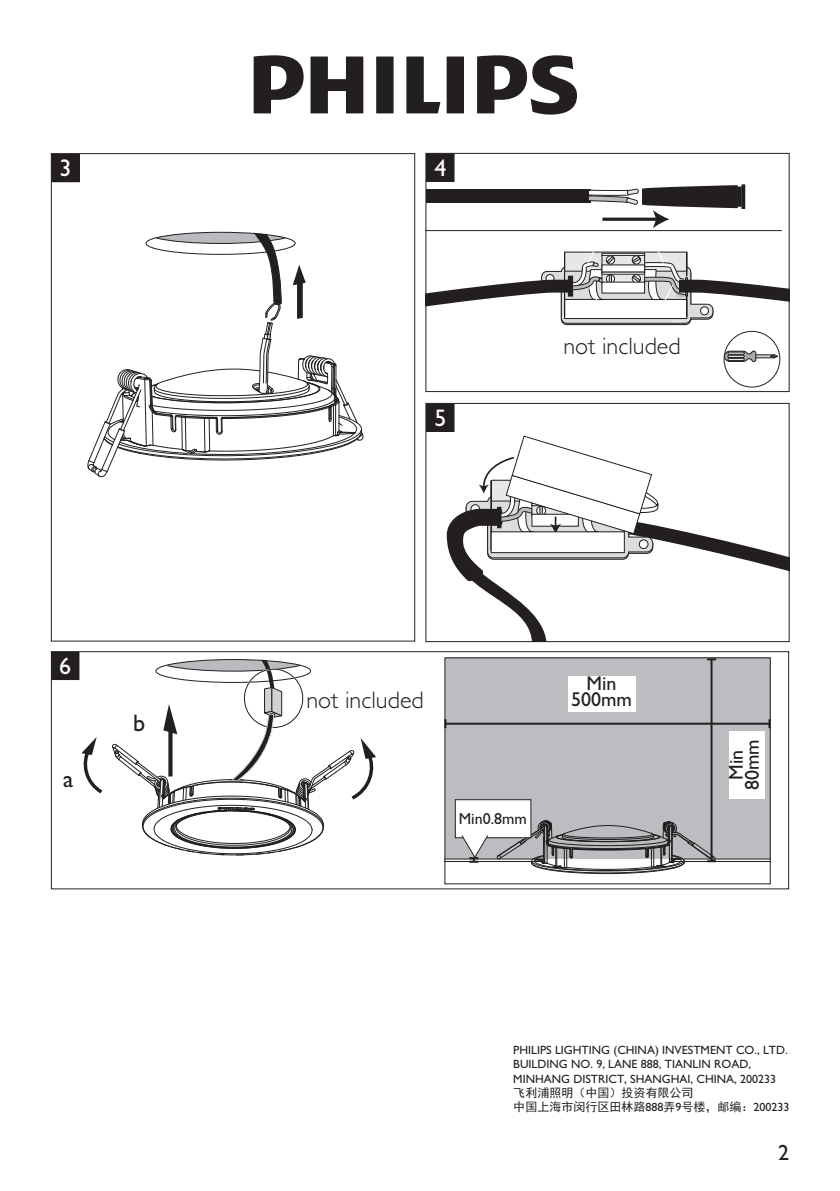
<style>
.page{position:relative;width:840px;height:1191px;background:#fff}
.page>*{position:absolute;margin:0;border:0;box-sizing:border-box;transform-origin:0 0}
.t1{font:300 24px "Gill Sans Std";color:#231f20}
.t2{font:24px "Gill Sans Std";color:#fff}
.t3{font:24px "Gill Sans Std";color:#231f20}
.t4{font:22px "Gill Sans Std";color:#231f20}
.t5{font:20px/16px "Gill Sans Std";color:#231f20;text-align:center}
.t6{font:16px "Gill Sans Std";color:#231f20}
.t7{font:12px/14.4px "Gill Sans Std";color:#231f20}
.t8{font:12px/14.4px "Sim Hei";color:#231f20}
.s1{font-family:"Gill Sans Std"}
</style>
<div class="page">
<svg style="left:81px;top:737px;width:22px;height:57px"></svg>
<svg style="left:112px;top:659px;width:264px;height:196px"></svg>
<div style="left:51px;top:651px;width:737px;height:238px;border:1px solid #231f20"></div>
<svg style="left:87px;top:232px;width:276px;height:245px"></svg>
<svg style="left:253px;top:55px;width:323px;height:60px"></svg>
<div style="left:444px;top:658px;width:325px;height:201px;background:#bcbdc0"></div>
<div style="left:444px;top:657px;width:326px;height:227px;border:1px solid #231f20"></div>
<div style="left:52px;top:652px;width:27px;height:27px;background:#231f20"></div>
<div style="left:51px;top:651px;width:28px;height:29px;border:1px solid #231f20"></div>
<hr style="left:710px;top:659px;width:2px;height:202px;background:#231f20">
<svg style="left:706px;top:658px;width:9px;height:2px"></svg>
<div style="left:729px;top:731px;width:35px;height:67px;background:#fff"></div>
<div style="left:52px;top:154px;width:27px;height:28px;background:#231f20"></div>
<div style="left:51px;top:154px;width:29px;height:28px;border:1px solid #231f20"></div>
<div style="left:455px;top:799px;width:75px;height:38px;background:#fff"></div>
<div style="left:454px;top:799px;width:77px;height:39px;border:1px solid #231f20"></div>
<svg style="left:444px;top:818px;width:325px;height:61px"></svg>
<div style="left:425px;top:189px;width:164px;height:13px;background:#231f20"></div>
<hr style="left:425px;top:230px;width:356px;height:1px;background:#231f20">
<hr style="left:741px;top:184px;width:3px;height:25px;background:#231f20">
<div style="left:736px;top:187px;width:5px;height:20px;background:#231f20"></div>
<svg style="left:586px;top:185px;width:151px;height:43px"></svg>
<div style="left:425px;top:153px;width:364px;height:239px;border:1px solid #231f20"></div>
<svg style="left:446px;top:435px;width:341px;height:205px"></svg>
<div style="left:496px;top:507px;width:5px;height:21px;background:#231f20"></div>
<div style="left:425px;top:403px;width:364px;height:239px;border:1px solid #231f20"></div>
<div style="left:426px;top:154px;width:28px;height:27px;background:#231f20"></div>
<div style="left:426px;top:153px;width:28px;height:29px;border:1px solid #231f20"></div>
<div style="left:426px;top:404px;width:28px;height:27px;background:#231f20"></div>
<div style="left:426px;top:403px;width:28px;height:29px;border:1px solid #231f20"></div>
<svg style="left:723px;top:331px;width:56px;height:56px"></svg>
<svg style="left:425px;top:248px;width:363px;height:134px"></svg>
<div style="left:723px;top:331px;width:56px;height:56px;border:1px solid #231f20;border-radius:50%"></div>
<hr style="left:445px;top:722px;width:324px;height:2px;background:#231f20">
<svg style="left:444px;top:719px;width:2px;height:9px"></svg>
<svg style="left:768px;top:719px;width:2px;height:9px"></svg>
<div style="left:567px;top:676px;width:68px;height:36px;background:#fff"></div>
<h1 class="t2" style="left:59px;top:154px;width:13px">3</h1>
<h1 class="t2" style="left:59px;top:652px;width:13px">6</h1>
<h1 class="t3" style="left:63px;top:765px;width:12px">a</h1>
<h1 class="t3" style="left:133px;top:709px;width:13px">b</h1>
<h1 class="t2" style="left:434px;top:154px;width:13px">4</h1>
<h1 class="t2" style="left:434px;top:404px;width:13px">5</h1>
<h1 class="t1" style="left:563px;top:333px;width:119px">not included</h1>
<h1 class="t1" style="left:306px;top:686px;width:119px">not included</h1>
<h3 class="t6" style="left:458px;top:809px;width:70px">Min0.8mm</h3>
<h3 class="t5" style="left:571px;top:675px;width:62px">Min<br>500mm</h3>
<h3 class="t5" style="left:728px;top:790px;width:52px;rotate:-90deg">Min<br>80mm</h3>
<p class="t7" style="left:513px;top:1042px;width:276px">PHILIPS LIGHTING (CHINA) INVESTMENT CO., LTD.<br>BUILDING NO. 9, LANE 888, TIANLIN ROAD,<br>MINHANG DISTRICT, SHANGHAI, CHINA, 200233</p>
<p class="t8" style="left:513px;top:1085px;width:277px">飞利浦照明（中国）投资有限公司<br>中国上海市闵行区田林路<span class="s1">888</span>弄<span class="s1">9</span>号楼，邮编：<span class="s1">200233</span></p>
<h2 class="t4" style="left:777px;top:1139px;width:12px">2</h2>
</div>
